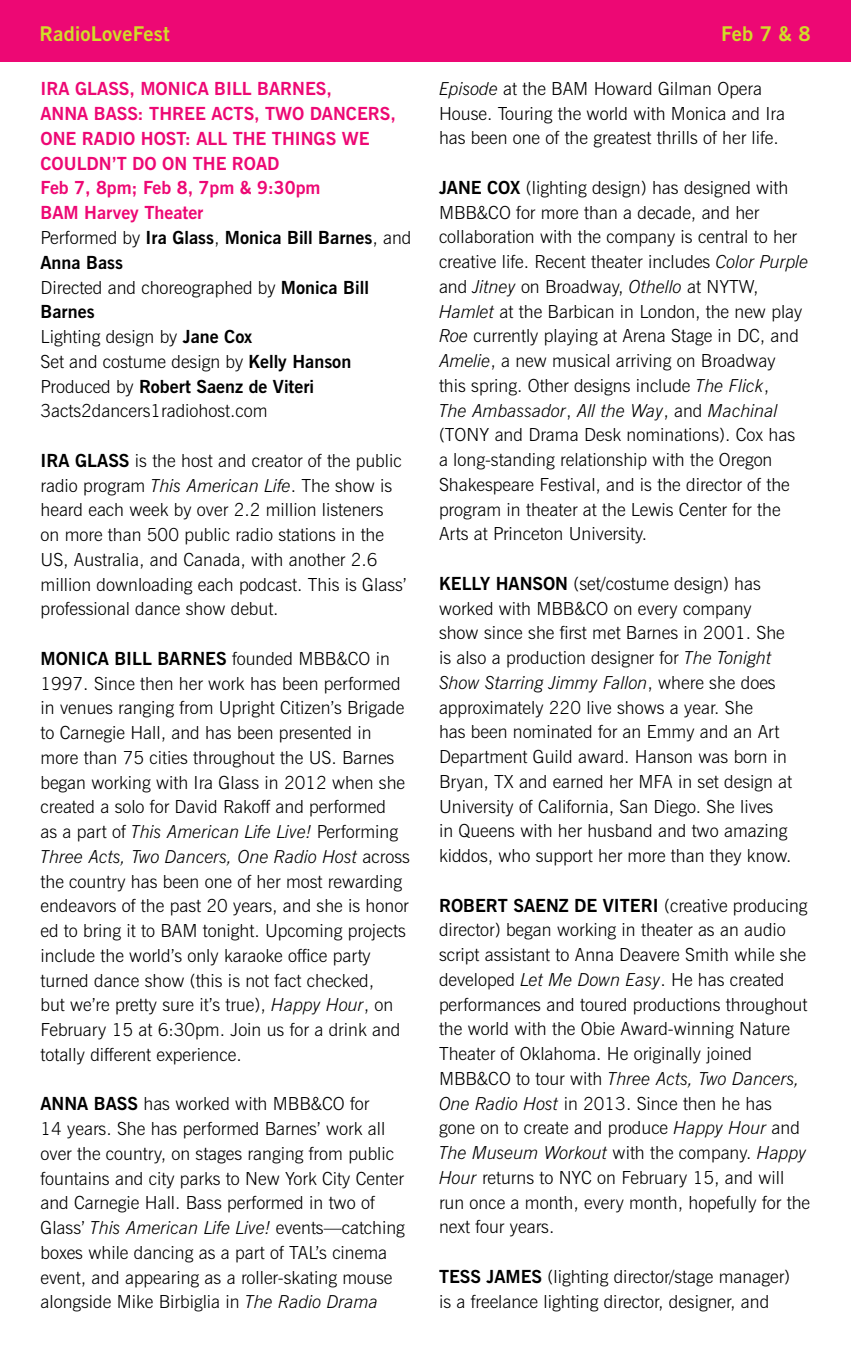
<style>
.page{position:relative;width:851px;height:1357px;background:#fff}
.page>*{position:absolute;margin:0;border:0;box-sizing:border-box;transform-origin:0 0}
.t1{font:700 20.25px "News Gothic BT";letter-spacing:.01em;color:#d0dd28}
.t2{font:300 18px/24.8px "News Gothic BT";color:#000}
.t3{font:700 18px/24.8px "News Gothic BT";color:#ed0874}
.s1{font-weight:300;color:#000}
.s2{color:#000}
.s3{font-weight:700}
.s4{font-style:italic}
</style>
<div class="page">
<div style="left:0;top:0;width:850px;height:61px;background:#ed0874"></div>
<p class="t1" style="left:40px;top:21px;width:131px">RadioLoveFest</p>
<p class="t1" style="left:721px;top:21px;width:91px">Feb 7 &amp; 8</p>
<p class="t3" style="left:40px;top:77px;width:372px">IRA GLASS, MONICA BILL BARNES,<br>ANNA BASS: THREE ACTS, TWO DANCERS,<br>ONE RADIO HOST: ALL THE THINGS WE<br>COULDN’T DO ON THE ROAD<br>Feb 7, 8pm; Feb 8, 7pm &amp; 9:30pm<br>BAM Harvey Theater<br><span class="s1">Performed by</span> <span class="s2">Ira Glass</span><span class="s1">,</span> <span class="s2">Monica Bill Barnes</span><span class="s1">, and<br></span><span class="s2">Anna Bass<br></span><span class="s1">Directed and choreographed by</span> <span class="s2">Monica Bill<br>Barnes<br></span><span class="s1">Lighting design by</span> <span class="s2">Jane Cox<br></span><span class="s1">Set and costume design by</span> <span class="s2">Kelly Hanson<br></span><span class="s1">Produced by</span> <span class="s2">Robert Saenz de Viteri<br></span><span class="s1">3acts2dancers1radiohost.com</span></p>
<p class="t2" style="left:40px;top:448px;width:367px"><span class="s3">IRA GLASS</span> is the host and creator of the public radio program <span class="s4">This American Life</span>. The show is heard each week by over 2.2 million listeners on more than 500 public radio stations in the US, Australia, and Canada, with another 2.6 million downloading each podcast. This is Glass’ professional dance show debut.</p>
<p class="t2" style="left:40px;top:646px;width:371px"><span class="s3">MONICA BILL BARNES</span> founded MBB&amp;CO in 1997. Since then her work has been performed in venues ranging from Upright Citizen’s Brigade to Carnegie Hall, and has been presented in more than 75 cities throughout the US. Barnes began working with Ira Glass in 2012 when she created a solo for David Rakoff and performed<br>as a part of <span class="s4">This American Life Live!</span> Performing <span class="s4">Three Acts, Two Dancers, One Radio Host</span> across the country has been one of her most rewarding endeavors of the past 20 years, and she is honor ed to bring it to BAM tonight. Upcoming projects include the world’s only karaoke office party turned dance show (this is not fact checked,<br>but we’re pretty sure it’s true), <span class="s4">Happy Hour</span>, on February 15 at 6:30pm. Join us for a drink and totally different experience.</p>
<p class="t2" style="left:40px;top:1091px;width:366px"><span class="s3">ANNA BASS</span> has worked with MBB&amp;CO for<br>14 years. She has performed Barnes’ work all over the country, on stages ranging from public fountains and city parks to New York City Center and Carnegie Hall. Bass performed in two of Glass’ <span class="s4">This American Life Live!</span> events—catching boxes while dancing as a part of TAL’s cinema event, and appearing as a roller-skating mouse alongside Mike Birbiglia in <span class="s4">The Radio Drama</span></p>
<p class="t2" style="left:439px;top:76px;width:347px"><span class="s4">Episode</span> at the BAM Howard Gilman Opera<br>House. Touring the world with Monica and Ira has been one of the greatest thrills of her life.</p>
<p class="t2" style="left:439px;top:175px;width:371px"><span class="s3">JANE COX</span> (lighting design) has designed with MBB&amp;CO for more than a decade, and her collaboration with the company is central to her creative life. Recent theater includes <span class="s4">Color Purple </span>and <span class="s4">Jitney</span> on Broadway, <span class="s4">Othello</span> at NYTW, <span class="s4">Hamlet</span> at the Barbican in London, the new play <span class="s4">Roe</span> currently playing at Arena Stage in DC, and <span class="s4">Amelie</span>, a new musical arriving on Broadway<br>this spring. Other designs include <span class="s4">The Flick</span>,<br><span class="s4">The Ambassador</span>, <span class="s4">All the Way</span>, and <span class="s4">Machinal </span>(TONY and Drama Desk nominations). Cox has a long-standing relationship with the Oregon Shakespeare Festival, and is the director of the program in theater at the Lewis Center for the Arts at Princeton University.</p>
<p class="t2" style="left:439px;top:571px;width:355px"><span class="s3">KELLY HANSON</span> (set/costume design) has worked with MBB&amp;CO on every company show since she first met Barnes in 2001. She is also a production designer for <span class="s4">The Tonight Show Starring Jimmy Fallon</span>, where she does approximately 220 live shows a year. She<br>has been nominated for an Emmy and an Art Department Guild award. Hanson was born in Bryan, TX and earned her MFA in set design at University of California, San Diego. She lives<br>in Queens with her husband and two amazing kiddos, who support her more than they know.</p>
<p class="t2" style="left:439px;top:893px;width:373px"><span class="s3">ROBERT SAENZ DE VITERI</span> (creative producing director) began working in theater as an audio script assistant to Anna Deavere Smith while she developed <span class="s4">Let Me Down Easy</span>. He has created performances and toured productions throughout the world with the Obie Award-winning Nature Theater of Oklahoma. He originally joined MBB&amp;CO to tour with <span class="s4">Three Acts, Two Dancers, One Radio Host</span> in 2013. Since then he has gone on to create and produce <span class="s4">Happy Hour</span> and <span class="s4">The Museum Workout</span> with the company. <span class="s4">Happy Hour</span> returns to NYC on February 15, and will run once a month, every month, hopefully for the next four years.</p>
<p class="t2" style="left:439px;top:1264px;width:352px"><span class="s3">TESS JAMES</span> (lighting director/stage manager) is a freelance lighting director, designer, and</p>
</div>
